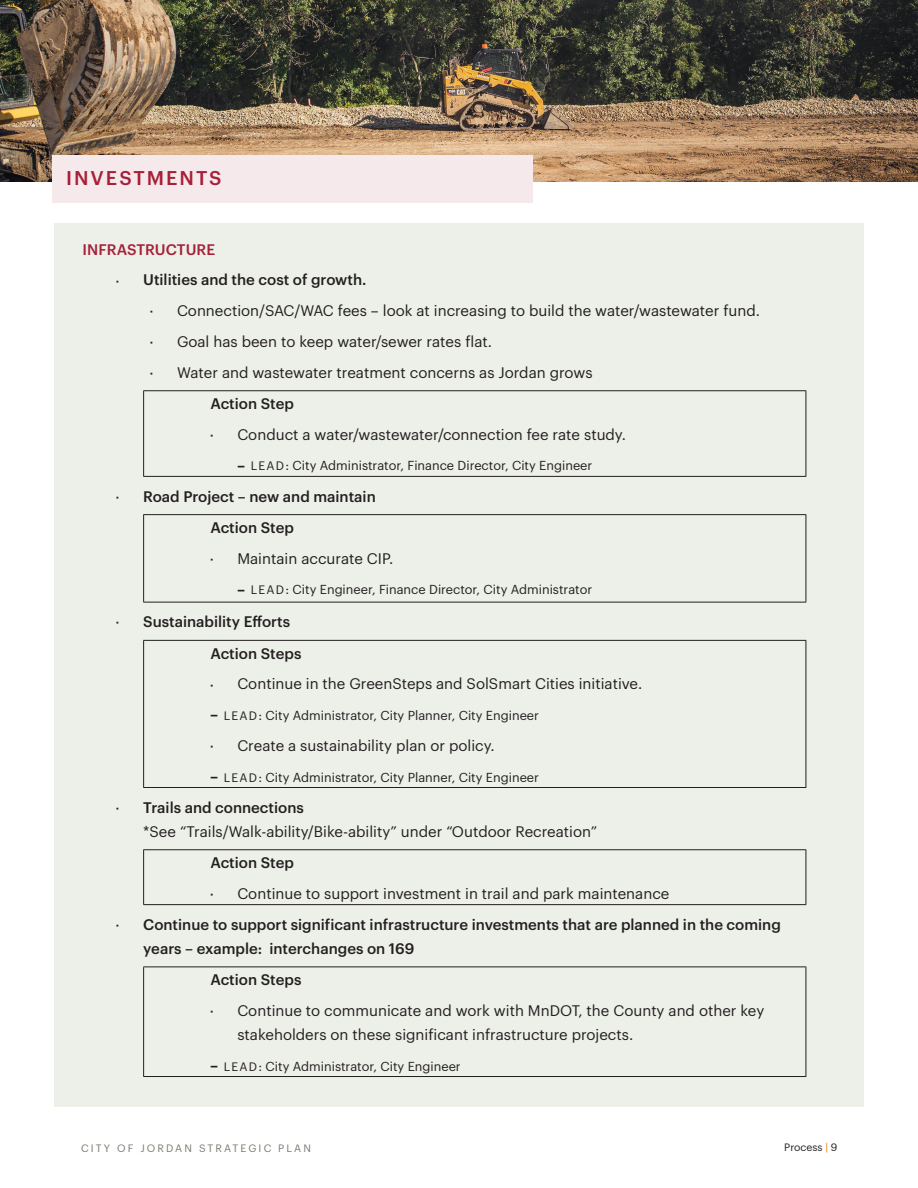
<style>
.page{position:relative;width:918px;height:1188px;background:#fff}
.page>*{position:absolute;margin:0;border:0;box-sizing:border-box;transform-origin:0 0}
.Title_4_white{font:500 19.5px "Graphik";letter-spacing:.105em;color:#a52139}
.t1{font:15px/24px "Graphik";color:#231f20}
.body-text_bullet{font:500 15px/24px "Graphik";color:#231f20}
.body-text_bullet-2{font:500 15px "Graphik";letter-spacing:.005em;color:#a52139}
.t2{font:12.75px "Graphik";color:#231f20}
.t3{font:10.5px "Graphik";letter-spacing:.2em;color:#7b7a70}
.t4{font:10.5px "Graphik";color:#231f20}
.s1{font-weight:400;font-size:23.1px}
.s2{font-size:23.1px}
.s3{font-size:12px}
.s4{font-weight:500}
.s5{font-weight:500;color:#f6902c}
</style>
<div class="page">
<div style="left:54px;top:224px;width:810px;height:883px;background:#edefe9"></div>
<hr style="left:143px;top:390px;width:663px;height:1px;background:#231f20">
<hr style="left:143px;top:391px;width:1px;height:85px;background:#231f20">
<hr style="left:806px;top:391px;width:1px;height:85px;background:#231f20">
<hr style="left:143px;top:476px;width:663px;height:1px;background:#231f20">
<hr style="left:143px;top:514px;width:663px;height:1px;background:#231f20">
<hr style="left:143px;top:515px;width:1px;height:87px;background:#231f20">
<hr style="left:806px;top:515px;width:1px;height:87px;background:#231f20">
<hr style="left:143px;top:602px;width:663px;height:1px;background:#231f20">
<hr style="left:143px;top:640px;width:663px;height:1px;background:#231f20">
<hr style="left:143px;top:641px;width:1px;height:146px;background:#231f20">
<hr style="left:806px;top:641px;width:1px;height:146px;background:#231f20">
<hr style="left:143px;top:787px;width:663px;height:1px;background:#231f20">
<hr style="left:143px;top:849px;width:663px;height:1px;background:#231f20">
<hr style="left:143px;top:850px;width:1px;height:54px;background:#231f20">
<hr style="left:806px;top:850px;width:1px;height:54px;background:#231f20">
<hr style="left:143px;top:904px;width:663px;height:1px;background:#231f20">
<hr style="left:143px;top:967px;width:663px;height:1px;background:#231f20">
<hr style="left:143px;top:967px;width:1px;height:109px;background:#231f20">
<hr style="left:806px;top:967px;width:1px;height:109px;background:#231f20">
<hr style="left:143px;top:1076px;width:663px;height:1px;background:#231f20">
<img style="left:0;top:0;width:918px;height:182px">
<div style="left:52px;top:155px;width:481px;height:47px;background:#f6e9eb"></div>
<h1 class="Title_4_white" style="left:66px;top:163px;width:157px">INVESTMENTS</h1>
<p class="body-text_bullet-2" style="left:83px;top:238px;width:134px">INFRASTRUCTURE</p>
<p class="body-text_bullet" style="left:116px;top:267px;width:252px"><span class="s1">-</span> Utilities and the cost of growth.</p>
<p class="t1" style="left:150px;top:297px;width:612px"><span class="s2">-</span> Connection/SAC/WAC fees – look at increasing to build the water/wastewater fund.</p>
<p class="t1" style="left:150px;top:328px;width:344px"><span class="s2">-</span> Goal has been to keep water/sewer rates flat.</p>
<p class="t1" style="left:150px;top:359px;width:444px"><span class="s2">-</span> Water and wastewater treatment concerns as Jordan grows</p>
<p class="body-text_bullet" style="left:210px;top:390px;width:85px">Action Step</p>
<p class="t1" style="left:210px;top:421px;width:417px"><span class="s2">-</span> Conduct a water/wastewater/connection fee rate study.</p>
<p class="t2" style="left:237px;top:456px;width:356px"><span class="s2">—</span> <span class="s3">LEAD</span>: City Administrator, Finance Director, City Engineer</p>
<p class="body-text_bullet" style="left:116px;top:483px;width:261px"><span class="s1">-</span> Road Project – new and maintain</p>
<p class="body-text_bullet" style="left:210px;top:514px;width:85px">Action Step</p>
<p class="t1" style="left:210px;top:545px;width:184px"><span class="s2">-</span> Maintain accurate CIP.</p>
<p class="t2" style="left:237px;top:580px;width:356px"><span class="s2">—</span> <span class="s3">LEAD</span>: City Engineer, Finance Director, City Administrator</p>
<p class="body-text_bullet" style="left:116px;top:609px;width:176px"><span class="s1">-</span> Sustainability Efforts</p>
<p class="body-text_bullet" style="left:210px;top:640px;width:93px">Action Steps</p>
<p class="t1" style="left:210px;top:671px;width:433px"><span class="s2">-</span> Continue in the GreenSteps and SolSmart Cities initiative.</p>
<p class="t2" style="left:210px;top:706px;width:330px"><span class="s2">—</span> <span class="s3">LEAD</span>: City Administrator, City Planner, City Engineer</p>
<p class="t1" style="left:210px;top:732px;width:286px"><span class="s2">-</span> Create a sustainability plan or policy.</p>
<p class="t2" style="left:210px;top:767px;width:330px"><span class="s2">—</span> <span class="s3">LEAD</span>: City Administrator, City Planner, City Engineer</p>
<p class="t1" style="left:143px;top:794px;width:455px;text-indent:-27px"><span class="s2">-</span> <span class="s4">Trails and connections<br></span>*See “Trails/Walk-ability/Bike-ability” under “Outdoor Recreation”</p>
<p class="body-text_bullet" style="left:210px;top:849px;width:85px">Action Step</p>
<p class="t1" style="left:210px;top:880px;width:461px"><span class="s2">-</span> Continue to support investment in trail and park maintenance</p>
<p class="body-text_bullet" style="left:143px;top:911px;width:639px;text-indent:-27px"><span class="s1">-</span> Continue to support significant infrastructure investments that are planned in the coming years – example: interchanges on 169</p>
<p class="body-text_bullet" style="left:210px;top:966px;width:93px">Action Steps</p>
<p class="t1" style="left:237px;top:997px;width:528px;text-indent:-27px"><span class="s2">-</span> Continue to communicate and work with MnDOT, the County and other key stakeholders on these significant infrastructure projects.</p>
<p class="t2" style="left:210px;top:1056px;width:252px"><span class="s2">—</span> <span class="s3">LEAD</span>: City Administrator, City Engineer</p>
<p class="t3" style="left:81px;top:1140px;width:232px">CITY OF JORDAN STRATEGIC PLAN</p>
<p class="t4" style="left:784px;top:1140px;width:55px">Process <span class="s5">|</span> 9</p>
</div>
